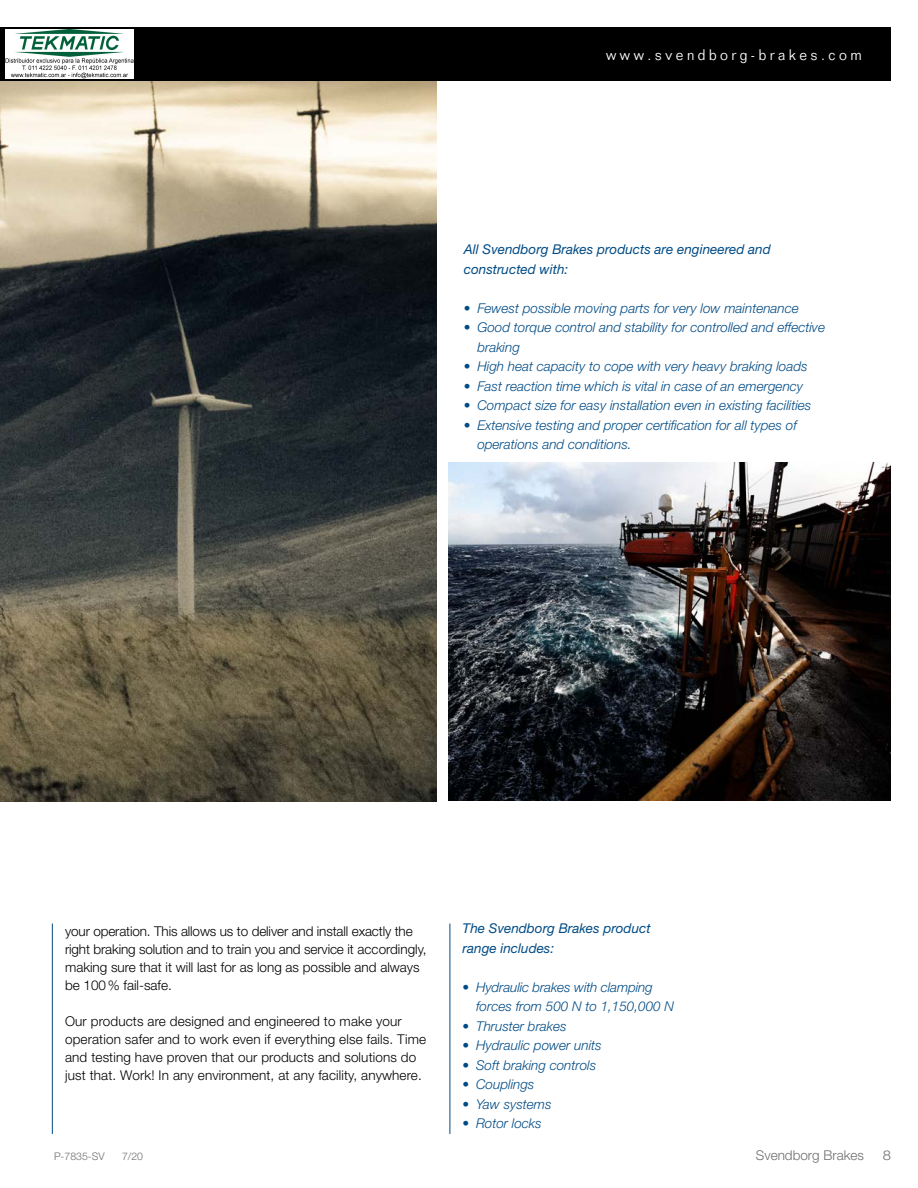
<style>
.page{position:relative;width:918px;height:1188px;background:#fff}
.page>*{position:absolute;margin:0;border:0;box-sizing:border-box;transform-origin:0 0}
.t1{font:300 15px "Folio Std";letter-spacing:.25em;color:#fff;scale:.94 1}
.Billedtekst{font:italic 300 13.5px/19.5px "Helvetica Neue LT Std";color:#004b85}
.Brødtekst{font:300 13.5px/18px "Helvetica Neue LT Std";letter-spacing:.01em;color:#000}
.Brødtekst-2{font:300 13.5px/18px "Helvetica Neue LT Std";letter-spacing:-.01em;color:#000}
.Billedtekst-2{font:italic 13.5px/19.5px "Helvetica Neue LT Std";color:#004b85}
.t2{font:300 13.5px "Helvetica Neue LT Std";color:#6d6e71}
.t3{font:300 13.5px "Helvetica Neue LT Std";color:#6d6e71;scale:1.1 1}
.t4{font:300 10.5px "Helvetica Neue LT Std";color:#6d6e71}
</style>
<div class="page">
<img style="left:0;top:80px;width:436px;height:721px">
<img style="left:449px;top:462px;width:442px;height:338px">
<hr style="left:450px;top:924px;width:1px;height:210px;background:#004b85">
<hr style="left:52px;top:924px;width:1px;height:210px;background:#004b85">
<div style="left:0;top:27px;width:891px;height:53px;background:#000"></div>
<img style="left:5px;top:30px;width:129px;height:48px">
<p class="t1" style="left:606px;top:46px;width:273px">www.svendborg-brakes.com</p>
<p class="Billedtekst-2" style="left:464px;top:240px;width:308px">All Svendborg Brakes products are engineered and constructed with:</p>
<p class="Billedtekst" style="left:464px;top:298px;width:337px">• Fewest possible moving parts for very low maintenance</p>
<p class="Billedtekst" style="left:477px;top:318px;width:349px;text-indent:-14px">• Good torque control and stability for controlled and effective braking</p>
<p class="Billedtekst" style="left:464px;top:357px;width:345px">• High heat capacity to cope with very heavy braking loads</p>
<p class="Billedtekst" style="left:464px;top:376px;width:341px">• Fast reaction time which is vital in case of an emergency</p>
<p class="Billedtekst" style="left:464px;top:396px;width:349px">• Compact size for easy installation even in existing facilities</p>
<p class="Billedtekst" style="left:477px;top:415px;width:321px;text-indent:-14px">• Extensive testing and proper certification for all types of operations and conditions.</p>
<p class="Brødtekst-2" style="left:65px;top:922px;width:363px">your operation. This allows us to deliver and install exactly the right braking solution and to train you and service it accordingly, making sure that it will last for as long as possible and always be 100% fail-safe.</p>
<p class="Brødtekst" style="left:65px;top:1012px;width:363px">Our products are designed and engineered to make your operation safer and to work even if everything else fails. Time and testing have proven that our products and solutions do just that. Work! In any environment, at any facility, anywhere.</p>
<p class="Billedtekst-2" style="left:463px;top:918px;width:190px">The Svendborg Brakes product range includes:</p>
<p class="Billedtekst" style="left:476px;top:977px;width:199px;text-indent:-14px">• Hydraulic brakes with clamping forces from 500 N to 1,150,000 N</p>
<p class="Billedtekst" style="left:463px;top:1016px;width:106px">• Thruster brakes</p>
<p class="Billedtekst" style="left:463px;top:1035px;width:141px">• Hydraulic power units</p>
<p class="Billedtekst" style="left:463px;top:1055px;width:135px">• Soft braking controls</p>
<p class="Billedtekst" style="left:463px;top:1074px;width:73px">• Couplings</p>
<p class="Billedtekst" style="left:463px;top:1094px;width:90px">• Yaw systems</p>
<p class="Billedtekst" style="left:463px;top:1113px;width:81px">• Rotor locks</p>
<p class="t4" style="left:54px;top:1150px;width:52px">P-7835-SV</p>
<p class="t4" style="left:122px;top:1150px;width:23px">7/20</p>
<p class="t2" style="left:756px;top:1147px;width:110px">Svendborg Brakes</p>
<p class="t3" style="left:883px;top:1147px;width:9px">8</p>
</div>
